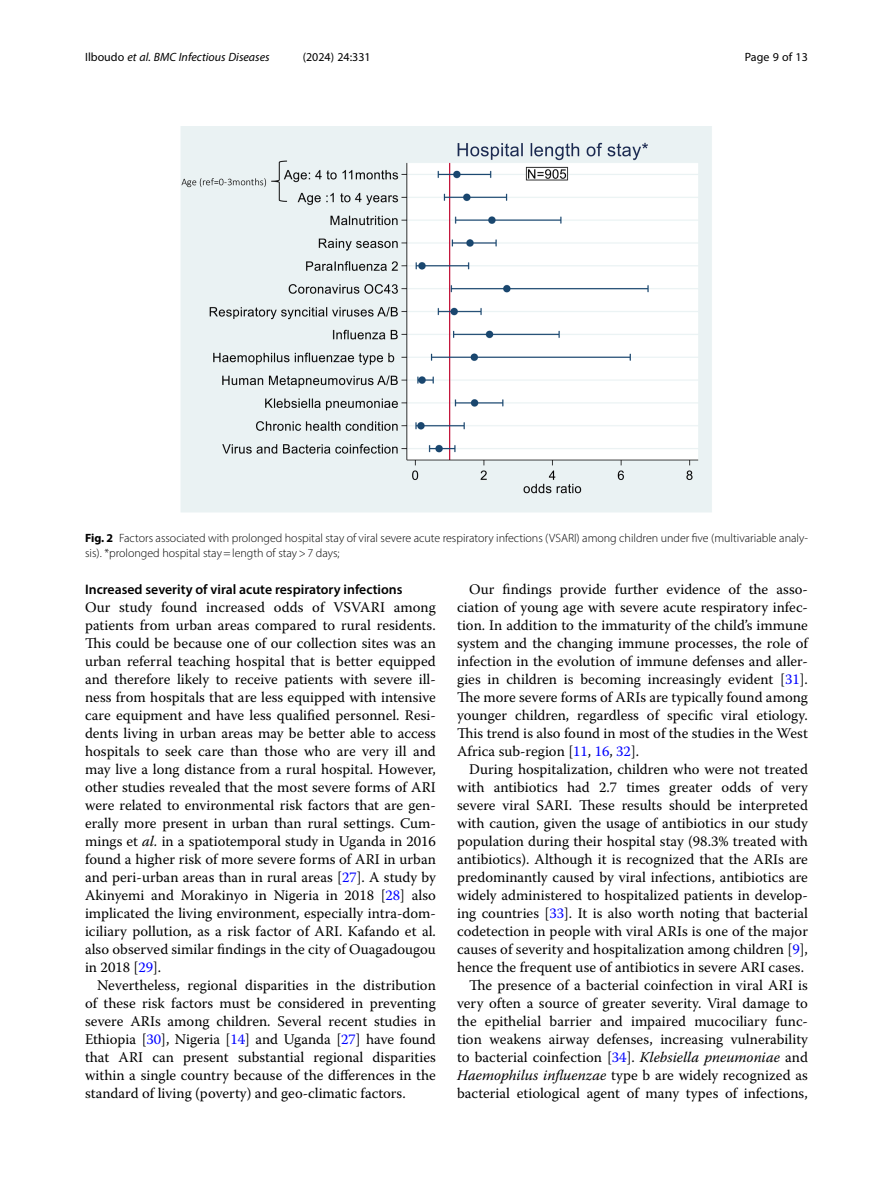
<style>
.page{position:relative;width:893px;height:1191px;background:#fff}
.page>*{position:absolute;margin:0;border:0;box-sizing:border-box;transform-origin:0 0}
.Body_Text_Indent{font:14.7px/18px "Warnock Pro";color:#000;text-align:justify}
.Body_Text{font:14.7px/18px "Warnock Pro";color:#000;text-align:justify}
.Head_2{font:600 13.8px "Myriad Pro";color:#000}
.Figure_Caption{font:300 12px/15px "Myriad Pro";color:#000}
.t1{font:italic 12px "Myriad Pro";color:#000}
.t2{font:12px "Myriad Pro";color:#000}
.s1{font-style:normal}
.s2{font-weight:700}
.s3{font-style:italic}
.s4{color:#00f}
</style>
<div class="page">
<img style="left:180px;top:126px;width:532px;height:387px">
<p class="t1" style="left:85px;top:50px;width:186px"><span class="s1">Ilboudo</span> et al. BMC Infectious Diseases</p>
<p class="t2" style="left:303px;top:50px;width:70px">(2024) 24:331</p>
<p class="t2" style="left:745px;top:50px;width:65px">Page 9 of 13</p>
<p class="Figure_Caption" style="left:85px;top:530px;width:724px"><span class="s2">Fig. 2</span> Factors associated with prolonged hospital stay of viral severe acute respiratory infections (VSARI) among children under five (multivariable analy&shy;sis). *prolonged hospital stay=length of stay&gt;7 days;</p>
<p class="Head_2" style="left:85px;top:581px;width:319px">Increased severity of viral acute respiratory infections</p>
<p class="Body_Text" style="left:85px;top:598px;width:352px">Our study found increased odds of VSVARI among patients from urban areas compared to rural residents.<br>This could be because one of our collection sites was an urban referral teaching hospital that is better equipped and therefore likely to receive patients with severe ill&shy;ness from hospitals that are less equipped with intensive care equipment and have less qualified personnel. Resi&shy;dents living in urban areas may be better able to access hospitals to seek care than those who are very ill and may live a long distance from a rural hospital. However, other studies revealed that the most severe forms of ARI were related to environmental risk factors that are gen&shy;erally more present in urban than rural settings. Cum&shy;mings et <span class="s3">al.</span> in a spatiotemporal study in Uganda in 2016 found a higher risk of more severe forms of ARI in urban and peri-urban areas than in rural areas [<span class="s4">27</span>]. A study by Akinyemi and Morakinyo in Nigeria in 2018 [<span class="s4">28</span>] also implicated the living environment, especially intra-dom&shy;iciliary pollution, as a risk factor of ARI. Kafando et al. also observed similar findings in the city of Ouagadougou in 2018 [<span class="s4">29</span>].</p>
<p class="Body_Text_Indent" style="left:85px;top:976px;width:352px;text-indent:12px">Nevertheless, regional disparities in the distribution of these risk factors must be considered in preventing severe ARIs among children. Several recent studies in Ethiopia [<span class="s4">30</span>], Nigeria [<span class="s4">14</span>] and Uganda [<span class="s4">27</span>] have found that ARI can present substantial regional disparities within a single country because of the differences in the standard of living (poverty) and geo-climatic factors.</p>
<p class="Body_Text_Indent" style="left:457px;top:580px;width:352px;text-indent:12px">Our findings provide further evidence of the asso&shy;ciation of young age with severe acute respiratory infec&shy;tion. In addition to the immaturity of the child’s immune system and the changing immune processes, the role of infection in the evolution of immune defenses and aller&shy;gies in children is becoming increasingly evident [<span class="s4">31</span>].<br>The more severe forms of ARIs are typically found among younger children, regardless of specific viral etiology.<br>This trend is also found in most of the studies in the West Africa sub-region [<span class="s4">11</span>, <span class="s4">16</span>, <span class="s4">32</span>].</p>
<p class="Body_Text_Indent" style="left:457px;top:760px;width:352px;text-indent:12px">During hospitalization, children who were not treated with antibiotics had 2.7 times greater odds of very severe viral SARI. These results should be interpreted with caution, given the usage of antibiotics in our study population during their hospital stay (98.3% treated with antibiotics). Although it is recognized that the ARIs are predominantly caused by viral infections, antibiotics are widely administered to hospitalized patients in develop&shy;ing countries [<span class="s4">33</span>]. It is also worth noting that bacterial codetection in people with viral ARIs is one of the major causes of severity and hospitalization among children [<span class="s4">9</span>], hence the frequent use of antibiotics in severe ARI cases.</p>
<p class="Body_Text_Indent" style="left:457px;top:976px;width:352px;text-indent:12px">The presence of a bacterial coinfection in viral ARI is very often a source of greater severity. Viral damage to the epithelial barrier and impaired mucociliary func&shy;tion weakens airway defenses, increasing vulnerability to bacterial coinfection [<span class="s4">34</span>]. <span class="s3">Klebsiella pneumoniae</span> and <span class="s3">Haemophilus influenzae</span> type b are widely recognized as bacterial etiological agent of many types of infections,</p>
</div>
